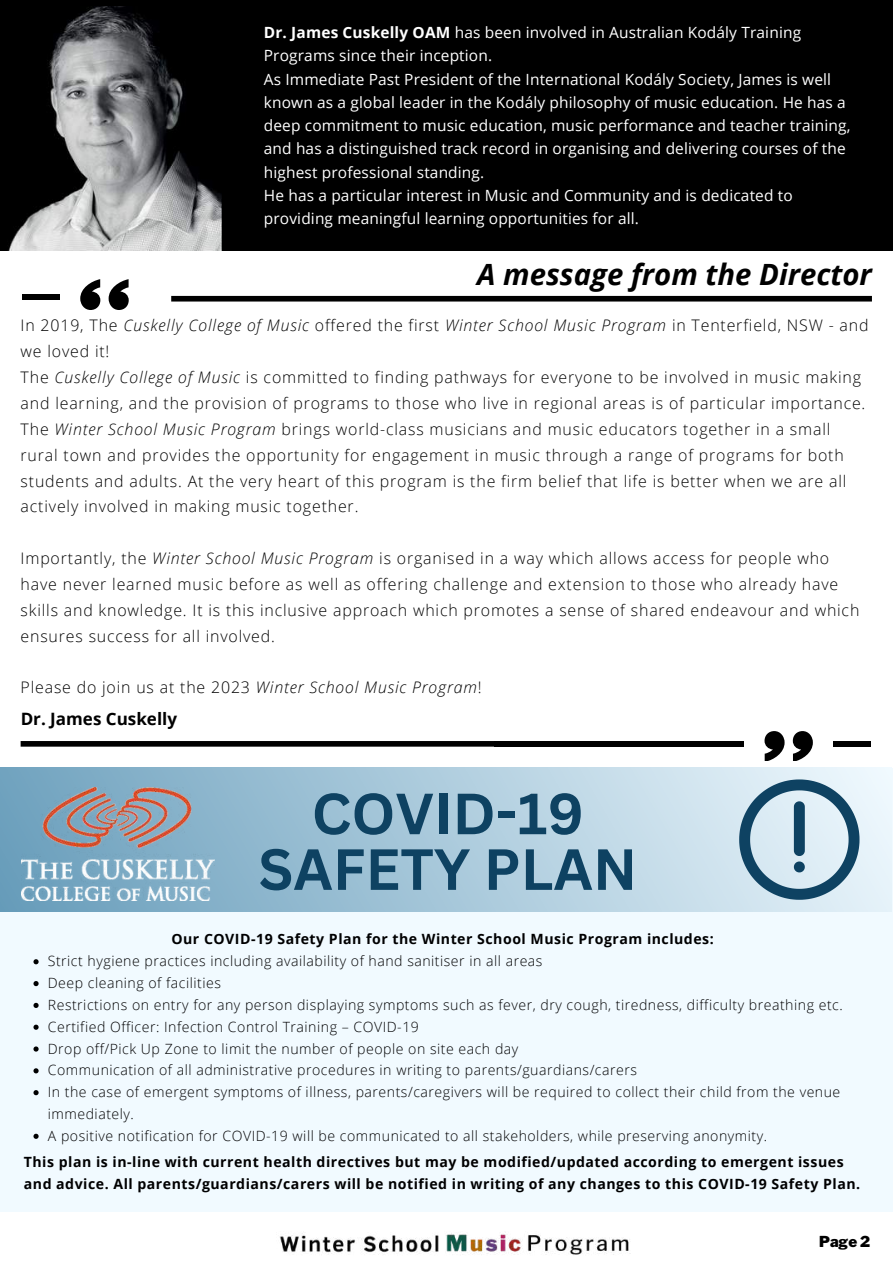
<style>
.page{position:relative;width:893px;height:1264px;background:#fff}
.page>*{position:absolute;margin:0;border:0;box-sizing:border-box;transform-origin:0 0}
.t1{font:700 56.7px/55.7px "Canva Sans";color:#0e4262;text-align:center}
.t2{font:italic 700 29.25px "Open Sans";color:#000}
.t3{font:700 17.1px "Open Sans";color:#000}
.t4{font:300 15.9px/25.8px "Open Sans";letter-spacing:.05em;color:#000}
.t5{font:15.45px/23.2px "Open Sans";letter-spacing:.01em;color:#fff}
.t6{font:900 15px "Libre Franklin";color:#000}
.t7{font:300 14.1px/21.8px "Open Sans";letter-spacing:.035em;color:#000}
.t8{font:700 14.1px/21.8px "Open Sans";letter-spacing:.035em;color:#000}
.s1{font-weight:700}
.s2{font-style:italic}
</style>
<div class="page">
<div style="left:0;top:0;width:892px;height:251px;background:#000"></div>
<img style="left:8px;top:7px;width:213px;height:244px">
<div style="left:0;top:767px;width:892px;height:444px;background:#f1faff"></div>
<div style="left:0;top:767px;width:891px;height:144px;background:linear-gradient(to right,#6ca0bd,#eaf5fb)"></div>
<img style="left:280px;top:1233px;width:351px;height:22px">
<svg style="left:109px;top:279px;width:20px;height:31px"></svg>
<svg style="left:80px;top:279px;width:20px;height:31px"></svg>
<div style="left:22px;top:294px;width:37px;height:6px;background:#000"></div>
<svg style="left:764px;top:731px;width:20px;height:30px"></svg>
<svg style="left:792px;top:731px;width:20px;height:30px"></svg>
<div style="left:833px;top:741px;width:38px;height:5px;background:#000"></div>
<div style="left:494px;top:741px;width:249px;height:5px;background:#000"></div>
<div style="left:21px;top:741px;width:702px;height:5px;background:#000"></div>
<div style="left:171px;top:296px;width:700px;height:5px;background:#000"></div>
<img style="left:21px;top:787px;width:194px;height:113px">
<svg style="left:739px;top:779px;width:120px;height:120px"></svg>
<svg style="left:33px;top:959px;width:6px;height:5px"></svg>
<svg style="left:33px;top:981px;width:6px;height:5px"></svg>
<svg style="left:33px;top:1002px;width:6px;height:5px"></svg>
<svg style="left:33px;top:1024px;width:6px;height:5px"></svg>
<svg style="left:33px;top:1046px;width:6px;height:5px"></svg>
<svg style="left:33px;top:1068px;width:6px;height:5px"></svg>
<svg style="left:33px;top:1090px;width:6px;height:5px"></svg>
<svg style="left:33px;top:1133px;width:6px;height:5px"></svg>
<p class="t5" style="left:264px;top:20px;width:588px"><span class="s1">Dr. James Cuskelly OAM</span> has been involved in Australian Kodály Training Programs since their inception.<br>As Immediate Past President of the International Kodály Society, James is well known as a global leader in the Kodály philosophy of music education. He has a deep commitment to music education, music performance and teacher training, and has a distinguished track record in organising and delivering courses of the highest professional standing.<br>He has a particular interest in Music and Community and is dedicated to providing meaningful learning opportunities for all.</p>
<h2 class="t2" style="left:477px;top:253px;width:396px">A message from the Director</h2>
<p class="t4" style="left:21px;top:312px;width:849px">In 2019, The <span class="s2">Cuskelly College of Music</span> offered the first <span class="s2">Winter School Music Program</span> in Tenterfield, NSW - and we loved it!<br>The <span class="s2">Cuskelly College of Music</span> is committed to finding pathways for everyone to be involved in music making and learning, and the provision of programs to those who live in regional areas is of particular importance.<br>The <span class="s2">Winter School Music Program</span> brings world-class musicians and music educators together in a small rural town and provides the opportunity for engagement in music through a range of programs for both students and adults. At the very heart of this program is the firm belief that life is better when we are all actively involved in making music together.</p>
<p class="t4" style="left:21px;top:545px;width:840px">Importantly, the <span class="s2">Winter School Music Program</span> is organised in a way which allows access for people who have never learned music before as well as offering challenge and extension to those who already have skills and knowledge. It is this inclusive approach which promotes a sense of shared endeavour and which ensures success for all involved.</p>
<p class="t4" style="left:21px;top:674px;width:462px">Please do join us at the 2023 <span class="s2">Winter School Music Program</span>!</p>
<p class="t3" style="left:21px;top:706px;width:158px">Dr. James Cuskelly</p>
<h1 class="t1" style="left:258px;top:784px;width:380px">COVID-19<br>SAFETY PLAN</h1>
<p class="t8" style="left:171px;top:928px;width:544px">Our COVID-19 Safety Plan for the Winter School Music Program includes:</p>
<p class="t7" style="left:48px;top:949px;width:796px">Strict hygiene practices including availability of hand sanitiser in all areas<br>Deep cleaning of facilities<br>Restrictions on entry for any person displaying symptoms such as fever, dry cough, tiredness, difficulty breathing etc.<br>Certified Officer: Infection Control Training – COVID-19<br>Drop off/Pick Up Zone to limit the number of people on site each day<br>Communication of all administrative procedures in writing to parents/guardians/carers<br>In the case of emergent symptoms of illness, parents/caregivers will be required to collect their child from the venue immediately.<br>A positive notification for COVID-19 will be communicated to all stakeholders, while preserving anonymity.</p>
<p class="t8" style="left:24px;top:1150px;width:837px">This plan is in-line with current health directives but may be modified/updated according to emergent issues and advice. All parents/guardians/carers will be notified in writing of any changes to this COVID-19 Safety Plan.</p>
<p class="t6" style="left:819px;top:1232px;width:53px">Page 2</p>
</div>
